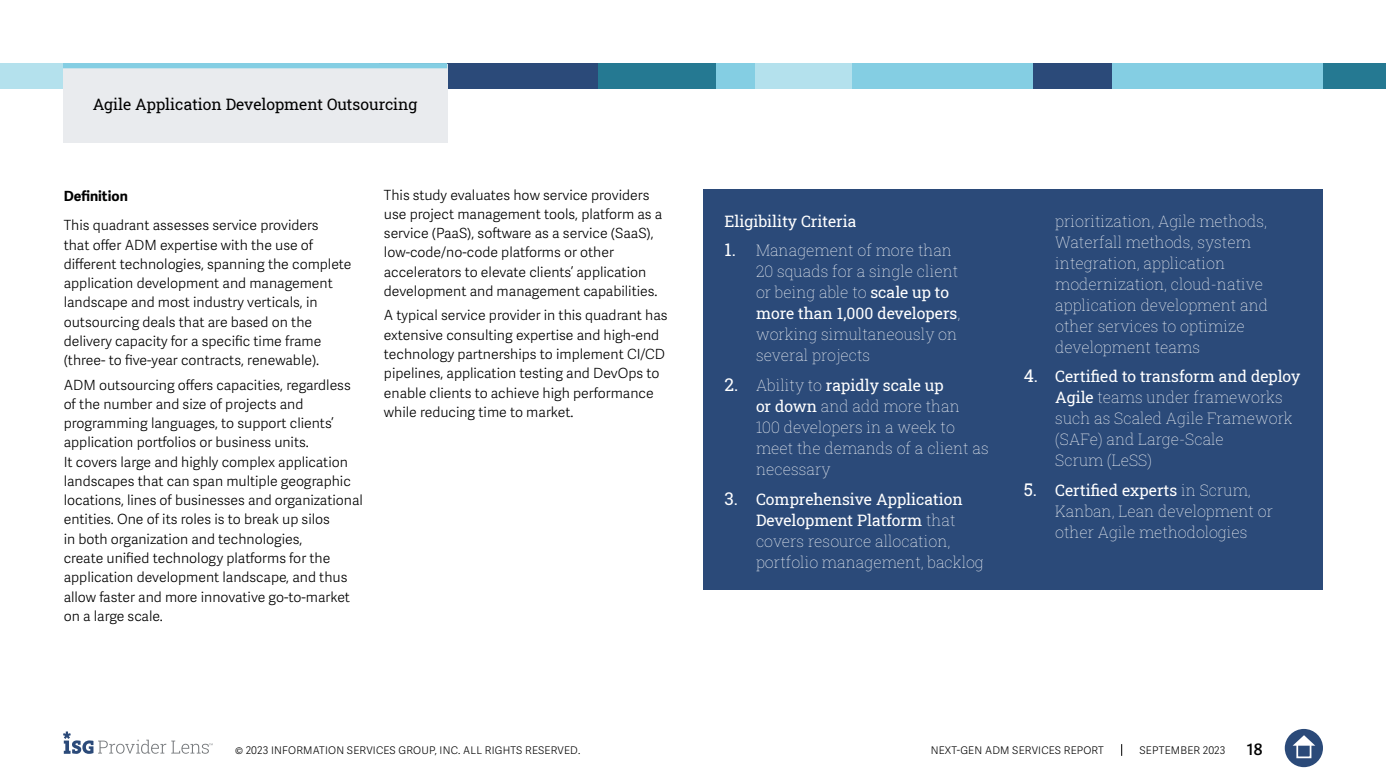
<style>
.page{position:relative;width:1386px;height:780px;background:#fff}
.page>*{position:absolute;margin:0;border:0;box-sizing:border-box;transform-origin:0 0}
.t1{font:15.75px/21px "Roboto Slab ISG P Thin";color:#fff}
.t2{font:15.75px/21px "Roboto Slab ISG P Regular";color:#fff}
.t3{font:15.75px "Roboto Slab ISG P Regular";color:#000}
.t4{font:600 15.75px "Adelle Sans";color:#000}
.t5{font:300 14px/19.2px "Adelle Sans";color:#000101}
.t6{font:700 14px "Adelle Sans";color:#000}
.t7{font:300 10.5px "Adelle Sans";letter-spacing:.02em;color:#000}
.s1{font-family:"Roboto Slab ISG P Regular";font-size:17.5px}
.s2{font-family:"Roboto Slab ISG P Regular"}
.s3{font-family:"Roboto Slab ISG P Thin"}
.s4{font-size:17.5px}
</style>
<div class="page">
<svg style="left:1121px;top:744px;width:1px;height:12px"></svg>
<div style="left:1285px;top:729px;width:38px;height:38px;background:#2b4a79;border-radius:50%"></div>
<svg style="left:1293px;top:735px;width:22px;height:10px"></svg>
<div style="left:1296px;top:743px;width:15px;height:15px;border:2px solid #fff"></div>
<svg style="left:63px;top:731px;width:150px;height:23px"></svg>
<div style="left:1047px;top:63px;width:276px;height:26px;background:#84cee3"></div>
<div style="left:0;top:63px;width:158px;height:26px;background:#b4e1ed"></div>
<div style="left:850px;top:63px;width:184px;height:26px;background:#84cee3"></div>
<div style="left:1323px;top:63px;width:63px;height:26px;background:#257992"></div>
<div style="left:1033px;top:63px;width:79px;height:26px;background:#2b4a79"></div>
<div style="left:754px;top:63px;width:98px;height:26px;background:#b4e1ed"></div>
<div style="left:598px;top:63px;width:157px;height:26px;background:#84cee3"></div>
<div style="left:598px;top:63px;width:118px;height:26px;background:#257992"></div>
<div style="left:379px;top:63px;width:219px;height:26px;background:#2b4a79"></div>
<div style="left:704px;top:189px;width:619px;height:400px;background:#2b4a79"></div>
<div style="left:63px;top:64px;width:384px;height:79px;background:#e9ebee"></div>
<div style="left:63px;top:63px;width:384px;height:5px;background:#84cee3"></div>
<p class="t3" style="left:93px;top:93px;width:326px">Agile Application Development Outsourcing</p>
<p class="t6" style="left:64px;top:187px;width:66px">Definition</p>
<p class="t5" style="left:64px;top:216px;width:289px">This quadrant assesses service providers<br>that offer ADM expertise with the use of different technologies, spanning the complete application development and management landscape and most industry verticals, in outsourcing deals that are based on the delivery capacity for a specific time frame (three- to five-year contracts, renewable).</p>
<p class="t5" style="left:64px;top:375px;width:301px">ADM outsourcing offers capacities, regardless of the number and size of projects and programming languages, to support clients’ application portfolios or business units.<br>It covers large and highly complex application landscapes that can span multiple geographic locations, lines of businesses and organizational entities. One of its roles is to break up silos<br>in both organization and technologies,<br>create unified technology platforms for the application development landscape, and thus allow faster and more innovative go-to-market on a large scale.</p>
<p class="t5" style="left:384px;top:185px;width:280px">This study evaluates how service providers use project management tools, platform as a service (PaaS), software as a service (SaaS), low-code/no-code platforms or other accelerators to elevate clients’ application development and management capabilities.</p>
<p class="t5" style="left:384px;top:306px;width:285px">A typical service provider in this quadrant has extensive consulting expertise and high-end technology partnerships to implement CI/CD pipelines, application testing and DevOps to enable clients to achieve high performance while reducing time to market.</p>
<p class="t2" style="left:724px;top:210px;width:133px">Eligibility Criteria</p>
<p class="t1" style="left:756px;top:240px;width:204px;text-indent:-32px"><span class="s1">1.</span> Management of more than<br>20 squads for a single client or being able to <span class="s2">scale up to</span></p>
<p class="t2" style="left:756px;top:303px;width:206px">more than 1,000 developers<span class="s3">,</span></p>
<p class="t1" style="left:756px;top:324px;width:203px">working simultaneously on several projects</p>
<p class="t2" style="left:724px;top:374px;width:221px"><span class="s4">2.</span> <span class="s3">Ability to</span> rapidly scale up</p>
<p class="t1" style="left:756px;top:395px;width:234px"><span class="s2">or down</span> and add more than<br>100 developers in a week to meet the demands of a client as necessary</p>
<p class="t2" style="left:756px;top:488px;width:208px;text-indent:-32px"><span class="s4">3.</span> Comprehensive Application<br>Development Platform <span class="s3">that</span></p>
<p class="t1" style="left:756px;top:530px;width:229px">covers resource allocation, portfolio management, backlog</p>
<p class="t1" style="left:1055px;top:210px;width:214px">prioritization, Agile methods,<br>Waterfall methods, system integration, application modernization, cloud-native application development and other services to optimize development teams</p>
<p class="t2" style="left:1024px;top:366px;width:278px"><span class="s4">4.</span> Certified to transform and deploy</p>
<p class="t1" style="left:1055px;top:387px;width:239px"><span class="s2">Agile</span> teams under frameworks such as Scaled Agile Framework (SAFe) and Large-Scale<br>Scrum (LeSS)</p>
<p class="t2" style="left:1024px;top:479px;width:229px"><span class="s4">5.</span> Certified experts <span class="s3">in Scrum,</span></p>
<p class="t1" style="left:1055px;top:500px;width:219px">Kanban, Lean development or other Agile methodologies</p>
<p class="t7" style="left:235px;top:744px;width:347px">© 2023 INFORMATION SERVICES GROUP, INC. ALL RIGHTS RESERVED.</p>
<p class="t7" style="left:931px;top:744px;width:175px">NEXT-GEN ADM SERVICES REPORT</p>
<p class="t7" style="left:1140px;top:744px;width:87px">SEPTEMBER 2023</p>
<p class="t4" style="left:1247px;top:740px;width:17px">18</p>
</div>
